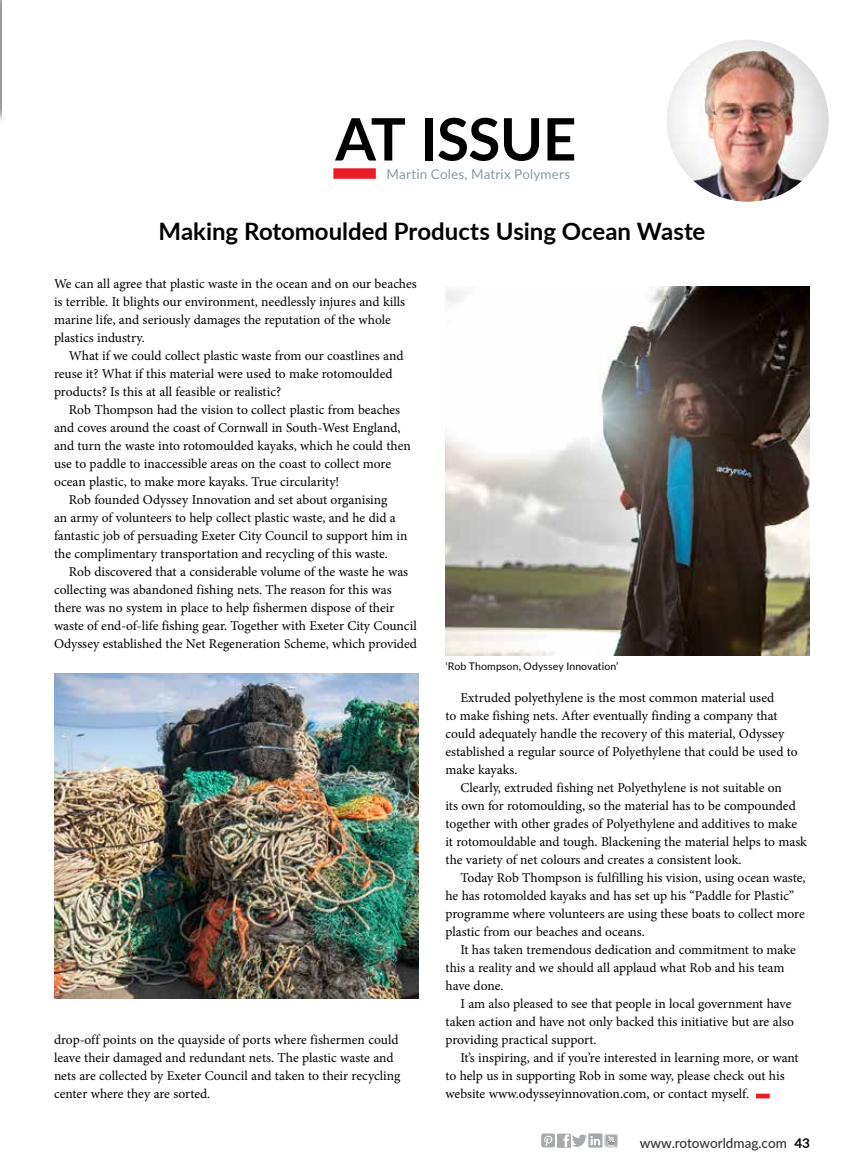
<style>
.page{position:relative;width:864px;height:1175px;background:#fff}
.page>*{position:absolute;margin:0;border:0;box-sizing:border-box;transform-origin:0 0}
.t1{font:700 58.5px "Lato";letter-spacing:-.01em;color:#000}
.t2{font:700 24px "Lato";color:#000}
.t3{font:13.5px/18px "Minion Pro";letter-spacing:-.005em;color:#000}
.t4{font:13.5px "Lato";letter-spacing:.01em;color:#8899a5}
.t5{font:500 13.5px "Lato";color:#333332}
.t6{font:10.5px "Lato";letter-spacing:.01em;color:#000}
.s1{font-weight:700;color:#000}
</style>
<div class="page">
<div style="left:541px;top:1133px;width:14px;height:14px;background:#a7a9ac;border-radius:2px"></div>
<svg style="left:544px;top:1133px;width:58px;height:14px"></svg>
<svg style="left:605px;top:1133px;width:13px;height:14px"></svg>
<svg style="left:605px;top:1134px;width:13px;height:12px"></svg>
<div style="left:605px;top:1134px;width:12px;height:12px;background:#a7a9ac;border-radius:2px"></div>
<svg style="left:608px;top:1136px;width:7px;height:9px"></svg>
<div style="left:333px;top:168px;width:43px;height:11px;background:#ea1d26"></div>
<img style="left:667px;top:40px;width:162px;height:162px;border-radius:81px">
<div style="left:0;top:0;width:19px;height:123px;background:#000;opacity:.4"></div>
<img style="left:0;top:0;width:1px;height:105px">
<div style="left:756px;top:1093px;width:14px;height:5px;background:#ea1d26"></div>
<img style="left:446px;top:286px;width:364px;height:369px">
<img style="left:54px;top:673px;width:364px;height:325px">
<div style="left:2px;top:0;width:95px;height:146px;background:#fff"></div>
<h1 class="t1" style="left:335px;top:96px;width:243px">AT ISSUE</h1>
<p class="t4" style="left:387px;top:165px;width:185px">Martin Coles, Matrix Polymers</p>
<h2 class="t2" style="left:159px;top:214px;width:548px">Making Rotomoulded Products Using Ocean Waste</h2>
<p class="t3" style="left:54px;top:275px;width:364px">We can all agree that plastic waste in the ocean and on our beaches is terrible. It blights our environment, needlessly injures and kills marine life, and seriously damages the reputation of the whole plastics industry.</p>
<p class="t3" style="left:54px;top:347px;width:351px;text-indent:15px">What if we could collect plastic waste from our coastlines and reuse it? What if this material were used to make rotomoulded products? Is this at all feasible or realistic?</p>
<p class="t3" style="left:69px;top:401px;width:333px">Rob Thompson had the vision to collect plastic from beaches</p>
<p class="t3" style="left:54px;top:419px;width:348px">and coves around the coast of Cornwall in South-West England,</p>
<p class="t3" style="left:54px;top:437px;width:358px">and turn the waste into rotomoulded kayaks, which he could then</p>
<p class="t3" style="left:54px;top:455px;width:339px">use to paddle to inaccessible areas on the coast to collect more</p>
<p class="t3" style="left:54px;top:473px;width:287px">ocean plastic, to make more kayaks. True circularity!</p>
<p class="t3" style="left:69px;top:491px;width:320px">Rob founded Odyssey Innovation and set about organising</p>
<p class="t3" style="left:54px;top:509px;width:343px">an army of volunteers to help collect plastic waste, and he did a</p>
<p class="t3" style="left:54px;top:527px;width:355px">fantastic job of persuading Exeter City Council to support him in</p>
<p class="t3" style="left:54px;top:545px;width:336px">the complimentary transportation and recycling of this waste.</p>
<p class="t3" style="left:69px;top:563px;width:341px">Rob discovered that a considerable volume of the waste he was</p>
<p class="t3" style="left:54px;top:581px;width:339px">collecting was abandoned fishing nets. The reason for this was</p>
<p class="t3" style="left:54px;top:599px;width:342px">there was no system in place to help fishermen dispose of their</p>
<p class="t3" style="left:54px;top:617px;width:364px">waste of end-of-life fishing gear. Together with Exeter City Council</p>
<p class="t3" style="left:54px;top:635px;width:365px">Odyssey established the Net Regeneration Scheme, which provided</p>
<p class="t3" style="left:54px;top:1031px;width:348px">drop-off points on the quayside of ports where fishermen could leave their damaged and redundant nets. The plastic waste and nets are collected by Exeter Council and taken to their recycling center where they are sorted.</p>
<p class="t6" style="left:446px;top:659px;width:174px">‘Rob Thompson, Odyssey Innovation’</p>
<p class="t3" style="left:446px;top:689px;width:354px;text-indent:15px">Extruded polyethylene is the most common material used<br>to make fishing nets. After eventually finding a company that could adequately handle the recovery of this material, Odyssey established a regular source of Polyethylene that could be used to make kayaks.</p>
<p class="t3" style="left:446px;top:779px;width:363px;text-indent:15px">Clearly, extruded fishing net Polyethylene is not suitable on<br>its own for rotomoulding, so the material has to be compounded together with other grades of Polyethylene and additives to make it rotomouldable and tough. Blackening the material helps to mask the variety of net colours and creates a consistent look.</p>
<p class="t3" style="left:446px;top:869px;width:362px;text-indent:15px">Today Rob Thompson is fulfilling his vision, using ocean waste, he has rotomolded kayaks and has set up his “Paddle for Plastic” programme where volunteers are using these boats to collect more plastic from our beaches and oceans.</p>
<p class="t3" style="left:446px;top:941px;width:352px;text-indent:15px">It has taken tremendous dedication and commitment to make this a reality and we should all applaud what Rob and his team have done.</p>
<p class="t3" style="left:446px;top:995px;width:350px;text-indent:15px">I am also pleased to see that people in local government have taken action and have not only backed this initiative but are also providing practical support.</p>
<p class="t3" style="left:446px;top:1049px;width:355px;text-indent:15px">It’s inspiring, and if you’re interested in learning more, or want to help us in supporting Rob in some way, please check out his website www.odysseyinnovation.com, or contact myself.</p>
<p class="t5" style="left:640px;top:1133px;width:172px">www.rotoworldmag.com <span class="s1">43</span></p>
</div>
